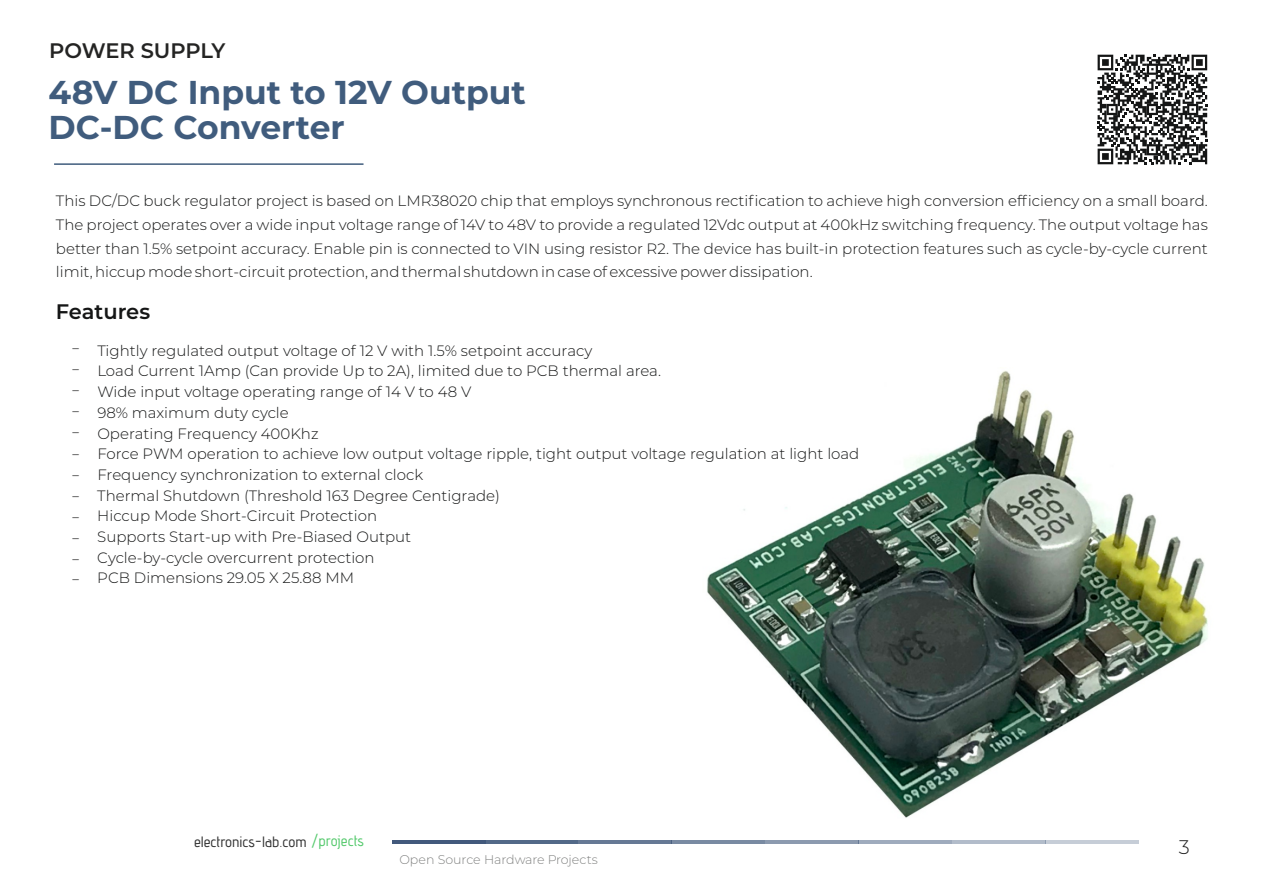
<style>
.page{position:relative;width:1262px;height:893px;background:#fff}
.page>*{position:absolute;margin:0;border:0;box-sizing:border-box;transform-origin:0 0}
.t1{font:700 33px/35.7px "Montserrat";color:#405c7d}
.t2{font:600 21px "Montserrat";letter-spacing:-.01em;color:#242423}
.t3{font:600 21px "Montserrat";color:#151616}
.t4{font:300 19.65px "Montserrat";color:#1e1e1e}
.t5{font:300 15px/20.7px "Montserrat";color:#151616;text-align:justify}
.t6{font:15px "advent Bd 1";color:#323232}
.t7{font:300 15px/20.9px "Montserrat";color:#1e1e1e;text-align:justify}
.t8{font:300 12.6px "Montserrat";color:#818281}
.s1{color:#54c96c}
</style>
<div class="page">
<img style="left:707px;top:371px;width:501px;height:447px">
<hr style="left:392px;top:840px;width:93px;height:3px;background:#42597c">
<hr style="left:485px;top:840px;width:93px;height:3px;background:#40587b">
<hr style="left:578px;top:840px;width:93px;height:3px;background:#40587b">
<hr style="left:671px;top:840px;width:94px;height:3px;background:#40587b">
<hr style="left:765px;top:840px;width:93px;height:3px;background:#40587b">
<hr style="left:858px;top:840px;width:94px;height:3px;background:#40587b">
<hr style="left:952px;top:840px;width:93px;height:3px;background:#40587b">
<hr style="left:1045px;top:840px;width:94px;height:3px;background:#40587b">
<hr style="left:54px;top:163px;width:309px;height:2px;background:#405c7d">
<svg style="left:1097px;top:55px;width:110px;height:109px"></svg>
<h2 class="t2" style="left:49px;top:37px;width:178px">POWER SUPPLY</h2>
<h1 class="t1" style="left:49px;top:74px;width:479px">48V DC Input to 12V Output<br>DC-DC Converter</h1>
<p class="t5" style="left:56px;top:189px;width:1153px;line-height:23.7px">This DC/DC buck regulator project is based on LMR38020 chip that employs synchronous rectification to achieve high conversion efficiency on a small board.<br>The project operates over a wide input voltage range of 14V to 48V to provide a regulated 12Vdc output at 400kHz switching frequency. The output voltage has better than 1.5% setpoint accuracy. Enable pin is connected to VIN using resistor R2. The device has built-in protection features such as cycle-by-cycle current limit, hiccup mode short-circuit protection, and thermal shutdown in case of excessive power dissipation.</p>
<h2 class="t3" style="left:56px;top:298px;width:96px">Features</h2>
<p class="t5" style="left:97px;top:340px;width:763px;text-align:left">Tightly regulated output voltage of 12 V with 1.5% setpoint accuracy<br>Load Current 1Amp (Can provide Up to 2A), limited due to PCB thermal area.<br>Wide input voltage operating range of 14 V to 48 V<br>98% maximum duty cycle<br>Operating Frequency 400Khz<br>Force PWM operation to achieve low output voltage ripple, tight output voltage regulation at light load Frequency synchronization to external clock<br>Thermal Shutdown (Threshold 163 Degree Centigrade)<br>Hiccup Mode Short-Circuit Protection<br>Supports Start-up with Pre-Biased Output<br>Cycle-by-cycle overcurrent protection<br>PCB Dimensions 29.05 X 25.88 MM</p>
<p class="t7" style="left:72px;top:338px;width:10px">− − − − −</p>
<p class="t7" style="left:72px;top:444px;width:10px">−</p>
<p class="t7" style="left:72px;top:464px;width:10px">− − − − − −</p>
<p class="t6" style="left:194px;top:836px;width:171px">electronics-lab.com <span class="s1">/projects</span></p>
<p class="t8" style="left:399px;top:851px;width:200px">Open Source Hardware Projects</p>
<h3 class="t4" style="left:1178px;top:834px;width:12px">3</h3>
</div>
